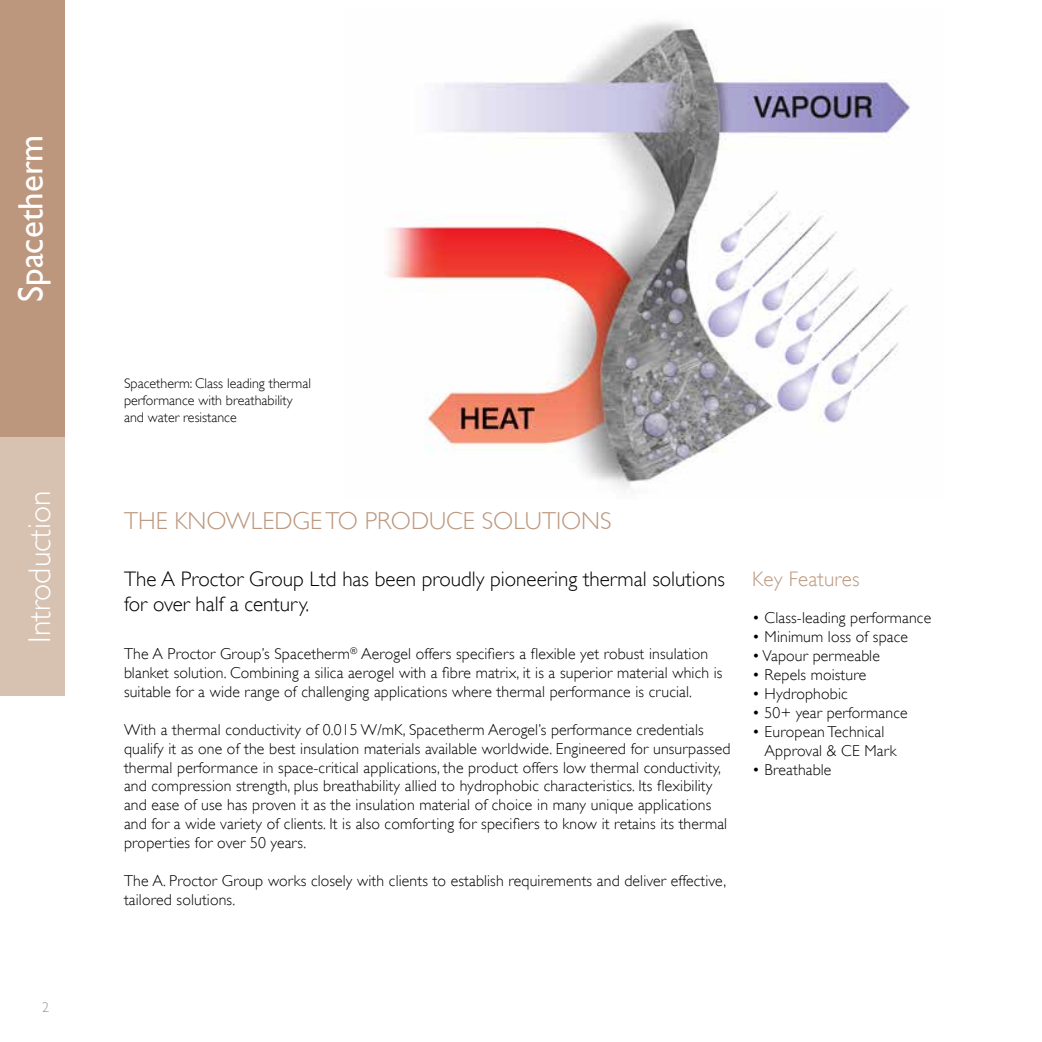
<style>
.page{position:relative;width:1042px;height:1042px;background:#fff}
.page>*{position:absolute;margin:0;border:0;box-sizing:border-box;transform-origin:0 0}
.t1{font:35px "Gill Sans";color:#fff}
.t2{font:300 31.5px "Gill Sans";color:#fff}
.t3{font:300 24.5px "Gill Sans";color:#bc977e}
.t4{font:300 21px/25.2px "Gill Sans";color:#000}
.t5{font:300 21px "Gill Sans";letter-spacing:.01em;color:#bc977e}
.t6{font:300 15.75px/18.9px "Gill Sans";letter-spacing:.01em;color:#000}
.t7{font:300 14px/16.8px "Gill Sans";color:#000}
.t8{font:300 14px "Gill Sans";color:#939598}
</style>
<div class="page">
<div style="left:0;top:0;width:64px;height:437px;background:#bc977e"></div>
<div style="left:0;top:438px;width:64px;height:258px;background:#d7c1b1"></div>
<img style="left:385px;top:22px;width:525px;height:468px">
<h1 class="t1" style="left:10px;top:302px;width:169px;rotate:-90deg">Spacetherm</h1>
<h2 class="t2" style="left:22px;top:642px;width:153px;rotate:-90deg">Introduction</h2>
<p class="t8" style="left:42px;top:999px;width:8px">2</p>
<p class="t7" style="left:124px;top:375px;width:188px">Spacetherm: Class leading thermal performance with breathability and water resistance</p>
<h3 class="t3" style="left:124px;top:507px;width:489px">THE KNOWLEDGE TO PRODUCE SOLUTIONS</h3>
<h3 class="t4" style="left:124px;top:566px;width:602px">The A Proctor Group Ltd has been proudly pioneering thermal solutions for over half a century.</h3>
<p class="t6" style="left:124px;top:644px;width:600px">The A Proctor Group’s Spacetherm<sup>®</sup> Aerogel offers specifiers a flexible yet robust insulation blanket solution. Combining a silica aerogel with a fibre matrix, it is a superior material which is suitable for a wide range of challenging applications where thermal performance is crucial.</p>
<p class="t6" style="left:124px;top:720px;width:608px">With a thermal conductivity of 0.015 W/mK, Spacetherm Aerogel’s performance credentials qualify it as one of the best insulation materials available worldwide. Engineered for unsurpassed thermal performance in space-critical applications, the product offers low thermal conductivity, and compression strength, plus breathability allied to hydrophobic characteristics. Its flexibility and ease of use has proven it as the insulation material of choice in many unique applications and for a wide variety of clients. It is also comforting for specifiers to know it retains its thermal properties for over 50 years.</p>
<p class="t6" style="left:124px;top:871px;width:604px">The A. Proctor Group works closely with clients to establish requirements and deliver effective, tailored solutions.</p>
<h3 class="t5" style="left:752px;top:566px;width:109px">Key Features</h3>
<p class="t6" style="left:752px;top:609px;width:181px">• Class-leading performance</p>
<p class="t6" style="left:752px;top:627px;width:157px">• Minimum loss of space</p>
<p class="t6" style="left:752px;top:646px;width:129px">• Vapour permeable</p>
<p class="t6" style="left:752px;top:665px;width:116px">• Repels moisture</p>
<p class="t6" style="left:752px;top:684px;width:97px">• Hydrophobic</p>
<p class="t6" style="left:752px;top:703px;width:157px">• 50+ year performance</p>
<p class="t6" style="left:764px;top:722px;width:133px;text-indent:-13px">• European Technical<br>Approval &amp; CE Mark</p>
<p class="t6" style="left:752px;top:760px;width:81px">• Breathable</p>
</div>
